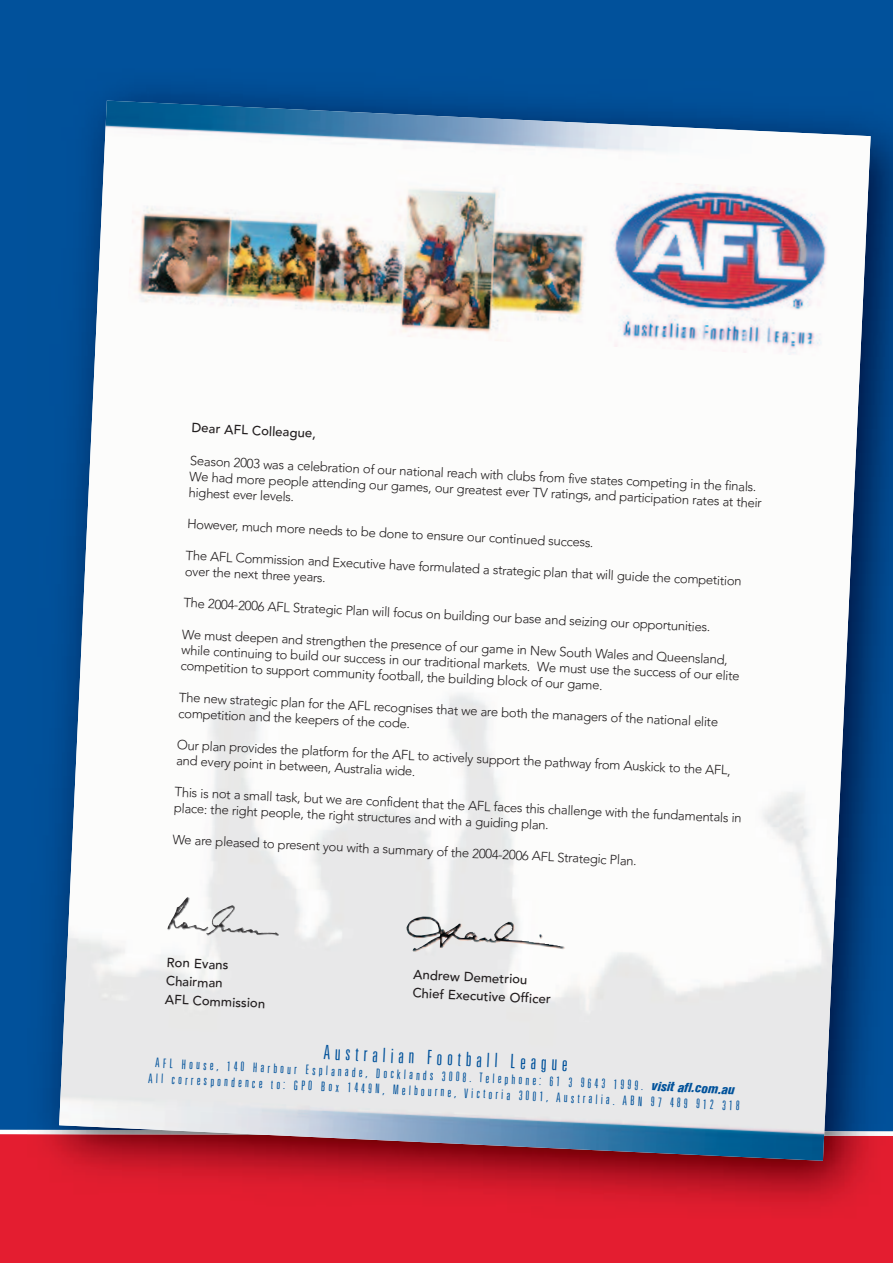
<style>
.page{position:relative;width:893px;height:1263px;background:#fff}
.page>*{position:absolute;margin:0;border:0;box-sizing:border-box;transform-origin:0 0}
.t1{font:300 ultra-condensed 19.8px "Univers LT";color:#01529b}
.t2{font:300 13.2px/15.9px "Avenir LT";color:#231f20}
.t3{font:300 ultra-condensed 13.2px/15.6px "Univers LT";color:#01529b;text-align:center}
.t4{font:500 13.2px/18.3px "Avenir LT";color:#231f20}
.s1{font-family:"Akzidenz Grotesk BE";font-weight:800;font-style:italic;font-stretch:condensed}
</style>
<div class="page">
<div style="left:0;top:0;width:893px;height:1130px;background:#01519b"></div>
<div style="left:0;top:1136px;width:893px;height:127px;background:#e41d30"></div>
<svg style="left:0;top:1134px;width:27px;height:2px"></svg>
<img style="left:27px;top:69px;width:866px;height:1065px">
<img style="left:27px;top:1134px;width:866px;height:85px">
<img style="left:59px;top:101px;width:812px;height:1060px">
<img style="left:127px;top:157px;width:719px;height:200px">
<img style="left:406px;top:916px;width:159px;height:36px">
<img style="left:167px;top:897px;width:114px;height:39px">
<p class="t4" style="left:192px;top:418px;width:126px;rotate:3deg">Dear AFL Colleague,</p>
<p class="t2" style="left:191px;top:451px;width:574px;rotate:3deg">Season 2003 was a celebration of our national reach with clubs from five states competing in the finals.<br>We had more people attending our games, our greatest ever TV ratings, and participation rates at their</p>
<p class="t2" style="left:189px;top:484px;width:107px;rotate:3deg">highest ever levels.</p>
<p class="t2" style="left:188px;top:514px;width:408px;rotate:3deg">However, much more needs to be done to ensure our continued success.</p>
<p class="t2" style="left:186px;top:545px;width:558px;line-height:17.1px;rotate:3deg">The AFL Commission and Executive have formulated a strategic plan that will guide the competition over the next three years.</p>
<p class="t2" style="left:184px;top:593px;width:529px;rotate:3deg">The 2004-2006 AFL Strategic Plan will focus on building our base and seizing our opportunities.</p>
<p class="t2" style="left:183px;top:625px;width:560px;rotate:3deg">We must deepen and strengthen the presence of our game in New South Wales and Queensland, while continuing to build our success in our traditional markets. We must use the success of our elite competition to support community football, the building block of our game.</p>
<p class="t2" style="left:180px;top:687px;width:541px;line-height:16.6px;rotate:3deg">The new strategic plan for the AFL recognises that we are both the managers of the national elite competition and the keepers of the code.</p>
<p class="t2" style="left:177px;top:735px;width:556px;line-height:16.6px;rotate:3deg">Our plan provides the platform for the AFL to actively support the pathway from Auskick to the AFL, and every point in between, Australia wide.</p>
<p class="t2" style="left:175px;top:782px;width:569px;line-height:16.4px;rotate:3deg">This is not a small task, but we are confident that the AFL faces this challenge with the fundamentals in place: the right people, the right structures and with a guiding plan.</p>
<p class="t2" style="left:173px;top:830px;width:466px;rotate:3deg">We are pleased to present you with a summary of the 2004-2006 AFL Strategic Plan.</p>
<p class="t4" style="left:167px;top:953px;width:102px;rotate:3deg">Ron Evans<br>Chairman<br>AFL Commission</p>
<p class="t4" style="left:414px;top:965px;width:140px;rotate:3deg">Andrew Demetriou<br>Chief Executive Officer</p>
<h1 class="t1" style="left:324px;top:1041px;width:246px;rotate:3deg">Australian Football League</h1>
<p class="t3" style="left:150px;top:1053px;width:593px;rotate:3deg">AFL House, 140 Harbour Esplanade, Docklands 3008. Telephone: 61 3 9643 1999. <span class="s1">visit afl.com.au<br></span>All correspondence to: GPO Box 1449N, Melbourne, Victoria 3001, Australia. ABN 97 489 912 318</p>
</div>
